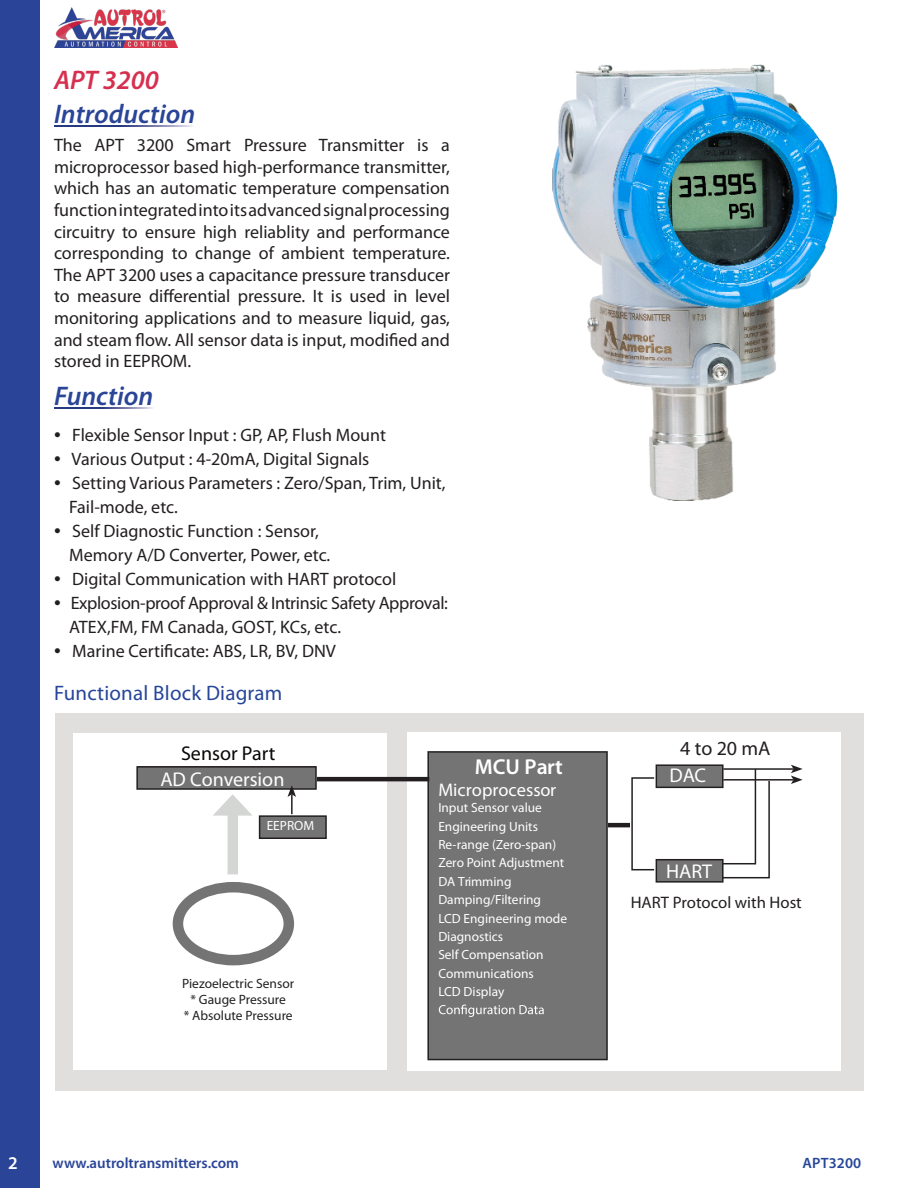
<style>
.page{position:relative;width:918px;height:1188px;background:#fff}
.page>*{position:absolute;margin:0;border:0;box-sizing:border-box;transform-origin:0 0}
.t1{font:italic 600 27px "Myriad Pro";color:#2a4597}
.t2{font:italic 600 27px "Myriad Pro";color:#d63050}
.t3{font:600 21.6px "Myriad Pro";color:#fff}
.t4{font:21px "Myriad Pro";letter-spacing:.01em;color:#264699}
.t5{font:19.95px "Myriad Pro";color:#fff}
.t6{font:19.95px "Myriad Pro";color:#090706}
.t7{font:19.95px "Myriad Pro";color:#231f20}
.t8{font:18.3px "Myriad Pro";color:#fff}
.t9{font:18px/21.6px "Myriad Pro";color:#231f20;text-align:justify}
.t10{font:18px "Myriad Pro";letter-spacing:-.02em;color:#231f20}
.t11{font:600 18px "Myriad Pro";color:#fff}
.t12{font:16.65px "Myriad Pro";color:#231f20}
.t13{font:600 15px "Myriad Pro";color:#2a4597}
.t14{font:600 15px "Myriad Pro";letter-spacing:.01em;color:#264699}
.t15{font:13.5px "Myriad Pro";color:#231f20}
.t16{font:13.35px/18.3px "Myriad Pro";color:#fff}
.s1{font-size:24px}
</style>
<div class="page">
<img style="left:54px;top:8px;width:124px;height:39px">
<div style="left:0;top:0;width:39px;height:1188px;background:#2a4597"></div>
<img style="left:552px;top:64px;width:285px;height:437px">
<svg style="left:54px;top:125px;width:139px;height:1px"></svg>
<svg style="left:54px;top:408px;width:99px;height:1px"></svg>
<div style="left:55px;top:713px;width:809px;height:378px;background:#e0dfde"></div>
<div style="left:73px;top:734px;width:313px;height:336px;background:#fff"></div>
<div style="left:407px;top:732px;width:433px;height:338px;background:#fff"></div>
<div style="left:137px;top:767px;width:179px;height:22px;background:#737473"></div>
<div style="left:136px;top:766px;width:181px;height:24px;border:2px solid #231f20"></div>
<div style="left:656px;top:860px;width:67px;height:22px;background:#737473"></div>
<div style="left:656px;top:859px;width:68px;height:24px;border:2px solid #231f20"></div>
<div style="left:428px;top:752px;width:179px;height:308px;background:#737473"></div>
<div style="left:427px;top:751px;width:181px;height:309px;border:2px solid #231f20"></div>
<div style="left:228px;top:808px;width:10px;height:66px;background:#d4d6d4"></div>
<svg style="left:213px;top:794px;width:39px;height:22px"></svg>
<svg style="left:439px;top:1005px;width:105px;height:12px"></svg>
<hr style="left:317px;top:777px;width:112px;height:4px;background:#231f20">
<hr style="left:608px;top:823px;width:22px;height:4px;background:#231f20">
<svg style="left:631px;top:765px;width:172px;height:114px"></svg>
<div style="left:260px;top:816px;width:66px;height:22px;background:#737473"></div>
<div style="left:259px;top:815px;width:68px;height:24px;border:2px solid #231f20"></div>
<hr style="left:291px;top:794px;width:2px;height:20px;background:#231f20">
<svg style="left:288px;top:785px;width:8px;height:12px"></svg>
<div style="left:173px;top:882px;width:121px;height:83px;border:10px solid #737473;border-radius:50%"></div>
<p class="t2" style="left:54px;top:63px;width:106px">APT 3200</p>
<p class="t1" style="left:54px;top:96px;width:143px">Introduction</p>
<p class="t9" style="left:54px;top:134px;width:398px">The APT 3200 Smart Pressure Transmitter is a microprocessor based high-performance transmitter, which has an automatic temperature compensation function integrated into its advanced signal processing circuitry to ensure high reliablity and performance corresponding to change of ambient temperature.<br>The APT 3200 uses a capacitance pressure transducer to measure differential pressure. It is used in level monitoring applications and to measure liquid, gas, and steam flow. All sensor data is input, modified and stored in EEPROM.</p>
<p class="t1" style="left:54px;top:378px;width:101px">Function</p>
<p class="t9" style="left:54px;top:424px;width:334px"><span class="s1">•</span> Flexible Sensor Input : GP, AP, Flush Mount</p>
<p class="t9" style="left:54px;top:448px;width:317px"><span class="s1">•</span> Various Output : 4-20mA, Digital Signals</p>
<p class="t9" style="left:54px;top:472px;width:393px"><span class="s1">•</span> Setting Various Parameters : Zero/Span, Trim, Unit,</p>
<p class="t9" style="left:69px;top:496px;width:110px">Fail-mode, etc.</p>
<p class="t9" style="left:54px;top:520px;width:266px"><span class="s1">•</span> Self Diagnostic Function : Sensor,</p>
<p class="t9" style="left:69px;top:544px;width:263px">Memory A/D Converter, Power, etc.</p>
<p class="t9" style="left:54px;top:568px;width:344px"><span class="s1">•</span> Digital Communication with HART protocol</p>
<p class="t10" style="left:54px;top:592px;width:395px"><span class="s1">•</span> Explosion-proof Approval &amp; Intrinsic Safety Approval:</p>
<p class="t9" style="left:69px;top:616px;width:273px">ATEX,FM, FM Canada, GOST, KCs, etc.</p>
<p class="t9" style="left:54px;top:640px;width:283px"><span class="s1">•</span> Marine Certificate: ABS, LR, BV, DNV</p>
<p class="t4" style="left:54px;top:680px;width:230px">Functional Block Diagram</p>
<p class="t7" style="left:680px;top:736px;width:92px">4 to 20 mA</p>
<p class="t6" style="left:181px;top:741px;width:96px">Sensor Part</p>
<p class="t3" style="left:475px;top:753px;width:89px">MCU Part</p>
<p class="t16" style="left:438px;top:798px;width:130px">Input Sensor value<br>Engineering Units<br>Re-range (Zero-span)<br>Zero Point Adjustment<br>DA Trimming<br>Damping/Filtering<br>LCD Engineering mode<br>Diagnostics<br>Self Compensation<br>Communications<br>LCD Display</p>
<p class="t5" style="left:160px;top:767px;width:126px">AD Conversion</p>
<p class="t5" style="left:670px;top:763px;width:38px">DAC</p>
<p class="t8" style="left:438px;top:778px;width:119px">Microprocessor</p>
<p class="t16" style="left:267px;top:816px;width:49px">EEPROM</p>
<p class="t5" style="left:666px;top:859px;width:48px">HART</p>
<p class="t12" style="left:631px;top:892px;width:173px">HART Protocol with Host</p>
<p class="t15" style="left:182px;top:975px;width:114px">Piezoelectric Sensor</p>
<p class="t15" style="left:190px;top:991px;width:97px">* Gauge Pressure</p>
<p class="t15" style="left:184px;top:1007px;width:110px">* Absolute Pressure</p>
<p class="t11" style="left:8px;top:1151px;width:11px">2</p>
<p class="t13" style="left:53px;top:1154px;width:188px">www.autroltransmitters.com</p>
<p class="t14" style="left:802px;top:1154px;width:60px">APT3200</p>
</div>
